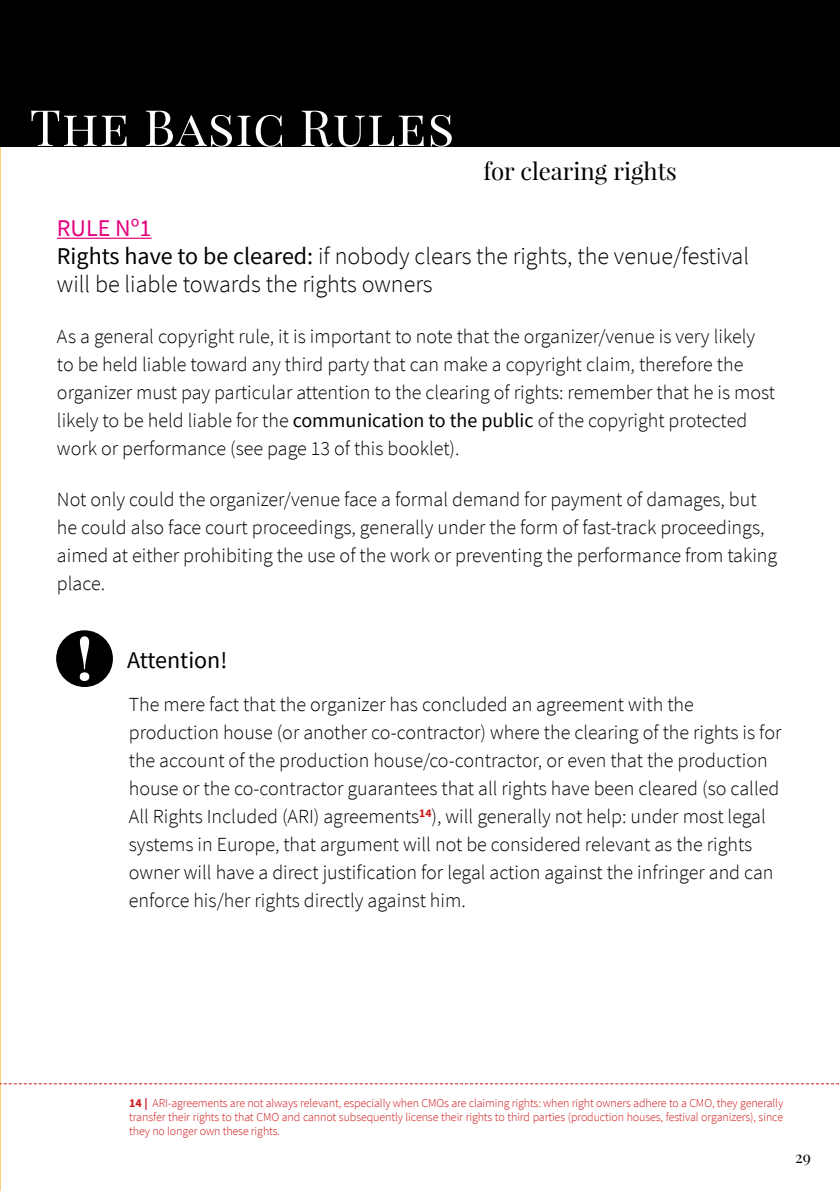
<style>
.page{position:relative;width:840px;height:1191px;background:#fff}
.page>*{position:absolute;margin:0;border:0;box-sizing:border-box;transform-origin:0 0}
.t1{font:50px "Playfair Display";letter-spacing:.02em;color:#fff}
.t2{font:300 24px/28px "Source Sans Pro";color:#000}
.t3{font:24px "Playfair Display";color:#000}
.t4{font:24px "Source Sans Pro";color:#000}
.t5{font:300 20px/28px "Source Sans Pro";color:#000}
.t6{font:16px "Playfair Display";color:#000}
.t7{font:300 12px/14px "Source Sans Pro";letter-spacing:-.01em;color:#cd1619;text-align:justify}
.s1{font-weight:400;color:#e5007d}
.s2{font-weight:400}
.s3{font-weight:700}
</style>
<div class="page">
<div style="left:0;top:0;width:839px;height:146px;background:#000"></div>
<hr style="left:57px;top:238px;width:94px;height:1px;background:#e5007d">
<div style="left:56px;top:630px;width:57px;height:57px;background:#000;border-radius:50%"></div>
<svg style="left:80px;top:636px;width:9px;height:45px"></svg>
<svg style="left:0;top:1083px;width:839px;height:1px"></svg>
<h1 class="t1" style="left:30px;top:96px;width:426px">The Basic Rules</h1>
<p class="t3" style="left:483px;top:156px;width:195px">for clearing rights</p>
<p class="t2" style="left:57px;top:216px;width:693px"><span class="s1">RULE Nº1<br></span><span class="s2">Rights have to be cleared:</span> if nobody clears the rights, the venue/festival will be liable towards the rights owners</p>
<p class="t5" style="left:57px;top:324px;width:719px">As a general copyright rule, it is important to note that the organizer/venue is very likely to be held liable toward any third party that can make a copyright claim, therefore the organizer must pay particular attention to the clearing of rights: remember that he is most likely to be held liable for the <span class="s2">communication to the public</span> of the copyright protected work or performance (see page 13 of this booklet).</p>
<p class="t5" style="left:57px;top:486px;width:721px">Not only could the organizer/venue face a formal demand for payment of damages, but he could also face court proceedings, generally under the form of fast-track proceedings, aimed at either prohibiting the use of the work or preventing the performance from taking place.</p>
<p class="t4" style="left:127px;top:650px;width:102px">Attention!</p>
<p class="t5" style="left:129px;top:692px;width:653px">The mere fact that the organizer has concluded an agreement with the production house (or another co-contractor) where the clearing of the rights is for the account of the production house/co-contractor, or even that the production house or the co-contractor guarantees that all rights have been cleared (so called All Rights Included (ARI) agreements<sup>14</sup>), will generally not help: under most legal systems in Europe, that argument will not be considered relevant as the rights owner will have a direct justification for legal action against the infringer and can enforce his/her rights directly against him.</p>
<p class="t7" style="left:129px;top:1097px;width:655px"><span class="s3">14 |</span> ARI-agreements are not always relevant, especially when CMOs are claiming rights: when right owners adhere to a CMO, they generally transfer their rights to that CMO and cannot subsequently license their rights to third parties (production houses, festival organizers), since they no longer own these rights.</p>
<p class="t6" style="left:794px;top:1150px;width:17px">29</p>
</div>
